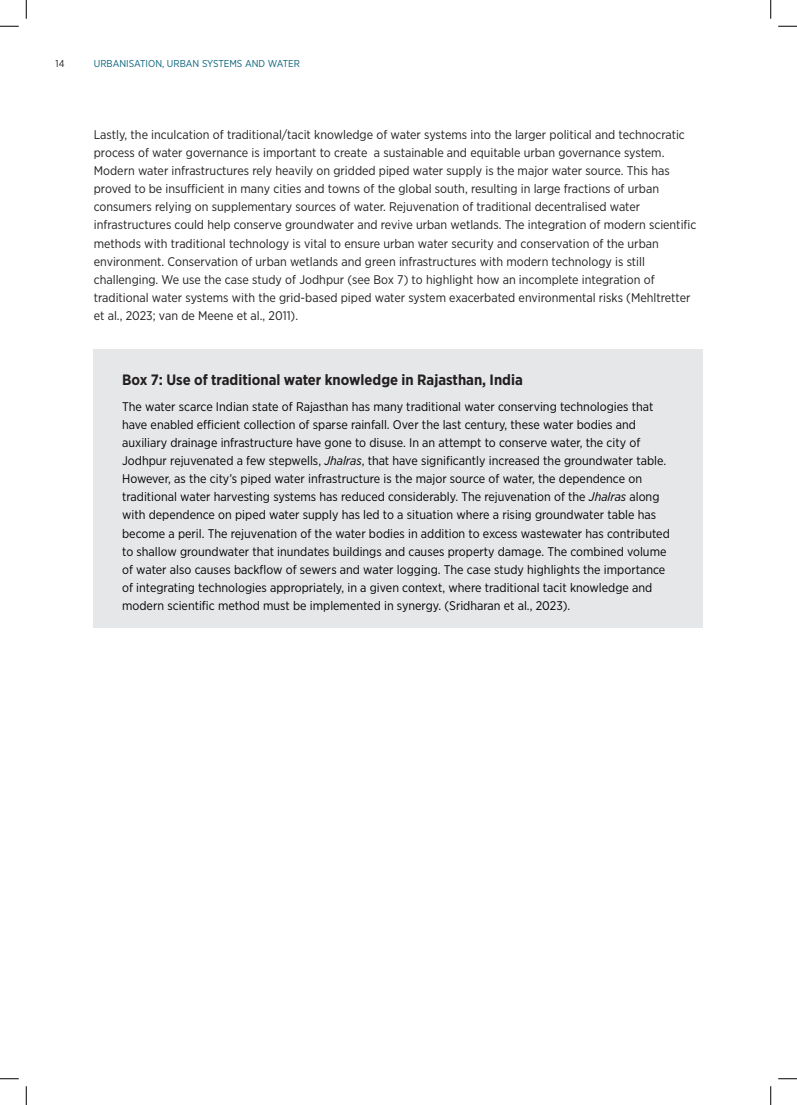
<style>
.page{position:relative;width:797px;height:1105px;background:#fff}
.page>*{position:absolute;margin:0;border:0;box-sizing:border-box;transform-origin:0 0}
.t1{font:700 15px "Gotham Narrow";color:#231f20}
.t2{font:12.5px/18.1px "Gotham Narrow";color:#000}
.t3{font:12.5px/18.1px "Gotham Narrow";color:#231f20}
.t4{font:10px "Gotham Narrow";color:#0b647b}
.t5{font:10px "Gotham Narrow";color:#231f20}
.s1{font-style:italic}
</style>
<div class="page">
<div style="left:94px;top:350px;width:609px;height:278px;background:#e6e7e9"></div>
<svg style="left:0;top:25px;width:19px;height:2px"></svg>
<svg style="left:778px;top:25px;width:19px;height:2px"></svg>
<svg style="left:0;top:1078px;width:19px;height:1px"></svg>
<svg style="left:778px;top:1078px;width:19px;height:1px"></svg>
<svg style="left:25px;top:0;width:2px;height:19px"></svg>
<svg style="left:25px;top:1086px;width:2px;height:19px"></svg>
<svg style="left:770px;top:0;width:1px;height:19px"></svg>
<svg style="left:770px;top:1086px;width:1px;height:19px"></svg>
<p class="t5" style="left:56px;top:57px;width:10px">14</p>
<p class="t4" style="left:94px;top:57px;width:208px">URBANISATION, URBAN SYSTEMS AND WATER</p>
<p class="t3" style="left:94px;top:125px;width:604px">Lastly, the inculcation of traditional/tacit knowledge of water systems into the larger political and technocratic process of water governance is important to create a sustainable and equitable urban governance system.<br>Modern water infrastructures rely heavily on gridded piped water supply is the major water source. This has proved to be insufficient in many cities and towns of the global south, resulting in large fractions of urban consumers relying on supplementary sources of water. Rejuvenation of traditional decentralised water infrastructures could help conserve groundwater and revive urban wetlands. The integration of modern scientific methods with traditional technology is vital to ensure urban water security and conservation of the urban environment. Conservation of urban wetlands and green infrastructures with modern technology is still challenging. We use the case study of Jodhpur (see Box 7) to highlight how an incomplete integration of traditional water systems with the grid-based piped water system exacerbated environmental risks (Mehltretter et al., 2023; van de Meene et al., 2011).</p>
<p class="t1" style="left:122px;top:370px;width:402px">Box 7: Use of traditional water knowledge in Rajasthan, India</p>
<p class="t2" style="left:122px;top:397px;width:549px">The water scarce Indian state of Rajasthan has many traditional water conserving technologies that have enabled efficient collection of sparse rainfall. Over the last century, these water bodies and auxiliary drainage infrastructure have gone to disuse. In an attempt to conserve water, the city of Jodhpur rejuvenated a few stepwells, <span class="s1">Jhalras</span>, that have significantly increased the groundwater table.<br>However, as the city’s piped water infrastructure is the major source of water, the dependence on traditional water harvesting systems has reduced considerably. The rejuvenation of the <span class="s1">Jhalras</span> along with dependence on piped water supply has led to a situation where a rising groundwater table has become a peril. The rejuvenation of the water bodies in addition to excess wastewater has contributed to shallow groundwater that inundates buildings and causes property damage. The combined volume of water also causes backflow of sewers and water logging. The case study highlights the importance of integrating technologies appropriately, in a given context, where traditional tacit knowledge and modern scientific method must be implemented in synergy. (Sridharan et al., 2023).</p>
</div>
